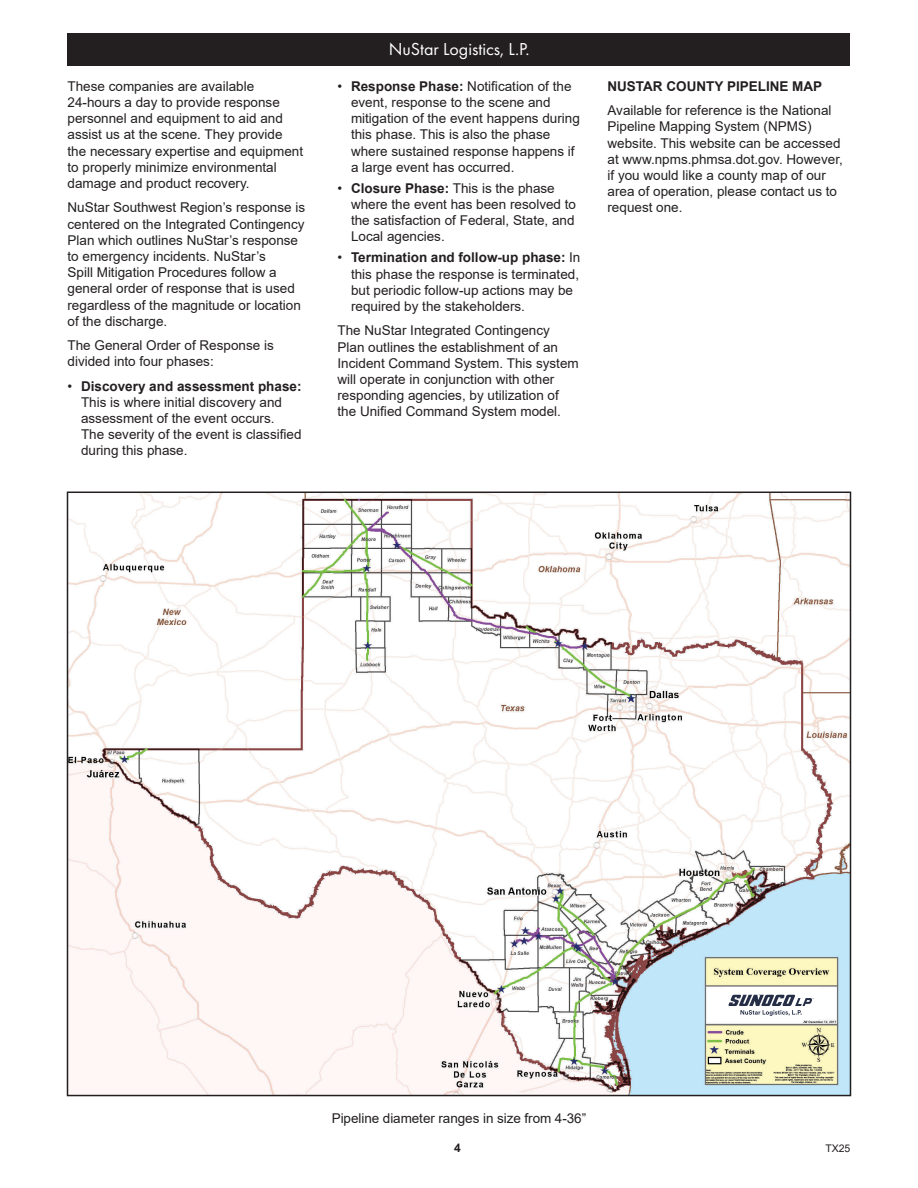
<style>
.page{position:relative;width:918px;height:1188px;background:#fff}
.page>*{position:absolute;margin:0;border:0;box-sizing:border-box;transform-origin:0 0}
.t1{font:18px "Futura PT";color:#fff}
.t2{font:13.5px/16.2px "Arial";color:#231f20}
.t3{font:700 13.5px "Arial";color:#231f20}
.t4{font:700 12px "Arial";color:#231f20}
.t5{font:10.5px "Arial";color:#231f20}
.s1{font-weight:700}
</style>
<div class="page">
<div style="left:68px;top:34px;width:782px;height:32px;background:#231f20"></div>
<img style="left:70px;top:495px;width:778px;height:598px">
<div style="left:725px;top:987px;width:93px;height:33px;background:#fff"></div>
<svg style="left:728px;top:995px;width:86px;height:21px"></svg>
<p class="t2" style="left:68px;top:78px;width:237px">These companies are available 24-hours a day to provide response personnel and equipment to aid and assist us at the scene. They provide the necessary expertise and equipment to properly minimize environmental damage and product recovery.</p>
<p class="t2" style="left:68px;top:199px;width:239px">NuStar Southwest Region’s response is centered on the Integrated Contingency Plan which outlines NuStar’s response to emergency incidents. NuStar’s<br>Spill Mitigation Procedures follow a general order of response that is used regardless of the magnitude or location of the discharge.</p>
<p class="t2" style="left:68px;top:337px;width:208px">The General Order of Response is divided into four phases:</p>
<p class="t2" style="left:81px;top:378px;width:222px;text-indent:-14px">• <span class="s1">Discovery and assessment phase:<br></span>This is where initial discovery and assessment of the event occurs.<br>The severity of the event is classified during this phase.</p>
<p class="t1" style="left:389px;top:38px;width:143px">NuStar Logistics, L.P.</p>
<p class="t2" style="left:351px;top:78px;width:230px;text-indent:-14px">• <span class="s1">Response Phase:</span> Notification of the event, response to the scene and mitigation of the event happens during this phase. This is also the phase where sustained response happens if a large event has occurred.</p>
<p class="t2" style="left:351px;top:180px;width:227px;text-indent:-14px">• <span class="s1">Closure Phase:</span> This is the phase where the event has been resolved to the satisfaction of Federal, State, and<br>Local agencies.</p>
<p class="t2" style="left:351px;top:250px;width:231px;text-indent:-14px">• <span class="s1">Termination and follow-up phase:</span> In this phase the response is terminated, but periodic follow-up actions may be required by the stakeholders.</p>
<p class="t2" style="left:338px;top:322px;width:243px">The NuStar Integrated Contingency Plan outlines the establishment of an Incident Command System. This system will operate in conjunction with other responding agencies, by utilization of the Unified Command System model.</p>
<p class="t3" style="left:608px;top:77px;width:216px">NUSTAR COUNTY PIPELINE MAP</p>
<p class="t2" style="left:608px;top:102px;width:237px">Available for reference is the National Pipeline Mapping System (NPMS) website. This website can be accessed at www.npms.phmsa.dot.gov. However, if you would like a county map of our area of operation, please contact us to request one.</p>
<p class="t2" style="left:332px;top:1110px;width:256px">Pipeline diameter ranges in size from 4-36”</p>
<p class="t4" style="left:454px;top:1139px;width:8px">4</p>
<p class="t5" style="left:825px;top:1141px;width:27px">TX25</p>
</div>
